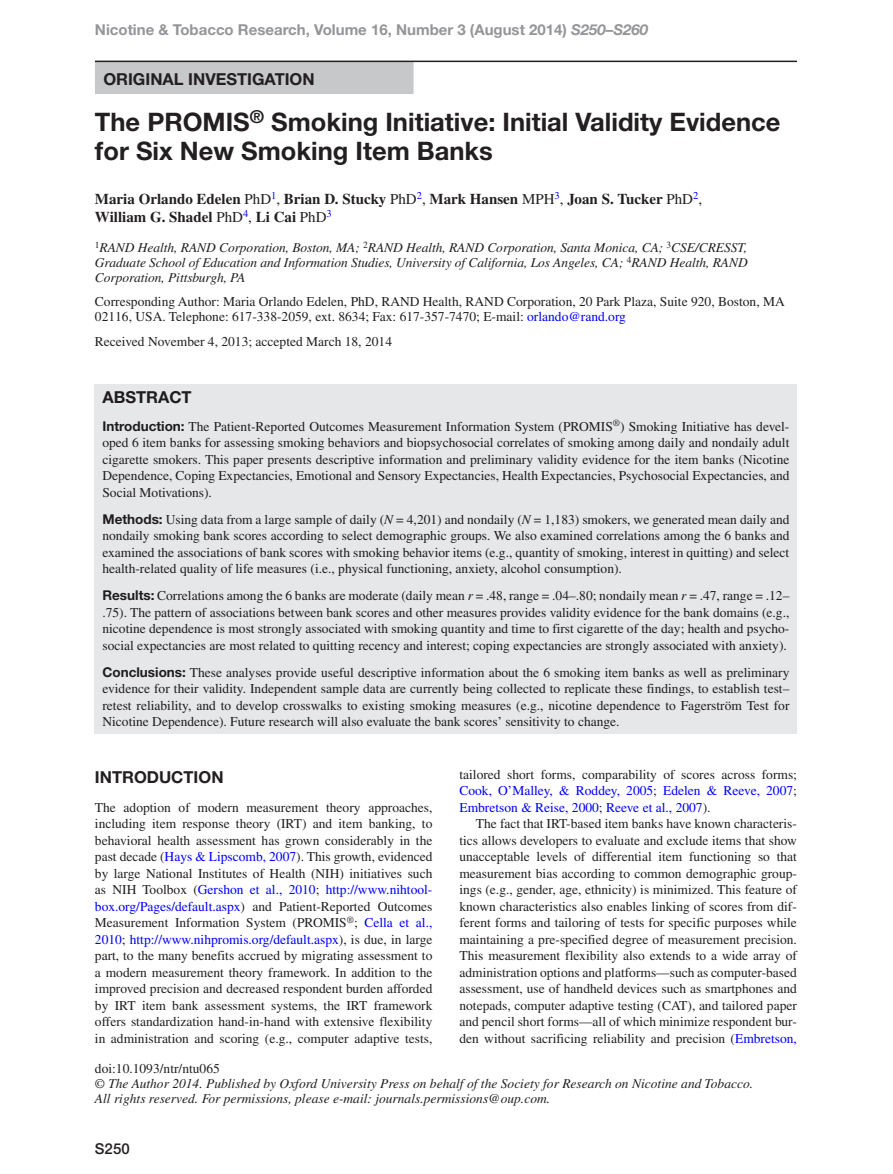
<style>
.page{position:relative;width:893px;height:1174px;background:#fff}
.page>*{position:absolute;margin:0;border:0;box-sizing:border-box;transform-origin:0 0}
.t1{font:700 25.5px/28.5px "Helvetica Neue LT Std";color:#231f20}
.t2{font:700 16.5px "Helvetica Neue LT Std";color:#231f20}
.t3{font:700 15px/18px "Times LT Std";color:#231f20}
.t4{font:700 15px "Helvetica Neue LT Std";color:#939598}
.t5{font:500 15px "Helvetica Neue LT Std";color:#231f20}
.t6{font:13.5px/16.5px "Times LT Std";color:#231f20;text-align:justify}
.t7{font:italic 13.5px/15px "Times LT Std";color:#231f20}
.t8{font:13.5px/16.5px "Times LT Std";color:#00f;text-align:justify}
.s1{font-style:italic}
.s2{font-weight:400}
.s3{color:#00f}
.s4{font-family:"Helvetica Neue LT Std";font-weight:700}
.s5{color:#231f20}
</style>
<div class="page">
<div style="left:95px;top:61px;width:319px;height:33px;background:#c7c8ca"></div>
<hr style="left:95px;top:61px;width:702px;height:1px;background:#231f20">
<div style="left:95px;top:384px;width:702px;height:349px;background:#e6e7e9"></div>
<p class="t4" style="left:95px;top:20px;width:555px">Nicotine &amp; Tobacco Research, Volume 16, Number 3 (August 2014) <span class="s1">S250</span>–<span class="s1">S260</span></p>
<p class="t2" style="left:103px;top:68px;width:213px">Original Investigation</p>
<h1 class="t1" style="left:95px;top:107px;width:687px">The PROMIS<sup>®</sup> Smoking Initiative: Initial Validity Evidence for Six New Smoking Item Banks</h1>
<p class="t3" style="left:95px;top:189px;width:609px">Maria Orlando Edelen <span class="s2">PhD</span><sup>1</sup><span class="s2">,</span> Brian D. Stucky <span class="s2">PhD</span><sup>2</sup><span class="s2">,</span> Mark Hansen <span class="s2">MPH</span><sup>3</sup><span class="s2">,</span> Joan S. Tucker <span class="s2">PhD</span><sup>2</sup><span class="s2">,<br></span>William G. Shadel <span class="s2">PhD</span><sup>4</sup><span class="s2">,</span> Li Cai <span class="s2">PhD</span><sup>3</sup></p>
<p class="t7" style="left:95px;top:240px;width:654px;text-align:justify"><sup>1</sup>RAND Health, RAND Corporation, Boston, MA; <sup>2</sup>RAND Health, RAND Corporation, Santa Monica, CA; <sup>3</sup>CSE/CRESST, Graduate School of Education and Information Studies, University of California, Los Angeles, CA; <sup>4</sup>RAND Health, RAND Corporation, Pittsburgh, PA</p>
<p class="t6" style="left:95px;top:294px;width:691px;line-height:15px">Corresponding Author: Maria Orlando Edelen, PhD, RAND Health, RAND Corporation, 20 Park Plaza, Suite 920, Boston, MA<br>02116, USA. Telephone: 617-338-2059, ext. 8634; Fax: 617-357-7470; E-mail: <span class="s3">orlando@rand.org</span></p>
<p class="t6" style="left:95px;top:333px;width:299px">Received November 4, 2013; accepted March 18, 2014</p>
<p class="t2" style="left:102px;top:387px;width:91px">Abstract</p>
<p class="t6" style="left:102px;top:417px;width:689px"><span class="s4">Introduction:</span> The Patient-Reported Outcomes Measurement Information System (PROMIS<sup>®</sup>) Smoking Initiative has devel&shy;oped 6 item banks for assessing smoking behaviors and biopsychosocial correlates of smoking among daily and nondaily adult cigarette smokers. This paper presents descriptive information and preliminary validity evidence for the item banks (Nicotine Dependence, Coping Expectancies, Emotional and Sensory Expectancies, Health Expectancies, Psychosocial Expectancies, and Social Motivations).</p>
<p class="t6" style="left:102px;top:510px;width:689px"><span class="s4">Methods:</span> Using data from a large sample of daily (<span class="s1">N</span> = 4,201) and nondaily (<span class="s1">N</span> = 1,183) smokers, we generated mean daily and nondaily smoking bank scores according to select demographic groups. We also examined correlations among the 6 banks and examined the associations of bank scores with smoking behavior items (e.g., quantity of smoking, interest in quitting) and select health-related quality of life measures (i.e., physical functioning, anxiety, alcohol consumption).</p>
<p class="t6" style="left:102px;top:587px;width:688px"><span class="s4">Results:</span> Correlations among the 6 banks are moderate (daily mean <span class="s1">r</span> = .48, range = .04–.80; nondaily mean <span class="s1">r</span> = .47, range = .12– .75). The pattern of associations between bank scores and other measures provides validity evidence for the bank domains (e.g., nicotine dependence is most strongly associated with smoking quantity and time to first cigarette of the day; health and psycho&shy;social expectancies are most related to quitting recency and interest; coping expectancies are strongly associated with anxiety).</p>
<p class="t6" style="left:102px;top:663px;width:689px"><span class="s4">Conclusions:</span> These analyses provide useful descriptive information about the 6 smoking item banks as well as preliminary evidence for their validity. Independent sample data are currently being collected to replicate these findings, to establish test– retest reliability, and to develop crosswalks to existing smoking measures (e.g., nicotine dependence to Fagerström Test for Nicotine Dependence). Future research will also evaluate the bank scores’ sensitivity to change.</p>
<p class="t2" style="left:95px;top:767px;width:130px">Introduction</p>
<p class="t6" style="left:95px;top:798px;width:339px">The adoption of modern measurement theory approaches, including item response theory (IRT) and item banking, to behavioral health assessment has grown considerably in the past decade (<span class="s3">Hays &amp; Lipscomb, 2007</span>). This growth, evidenced by large National Institutes of Health (NIH) initiatives such as NIH Toolbox (<span class="s3">Gershon et al., 2010</span>; <span class="s3">http://www.nihtool&shy;box.org/Pages/default.aspx</span>) and Patient-Reported Outcomes Measurement Information System (PROMIS<sup>®</sup>; <span class="s3">Cella et al., 2010</span>; <span class="s3">http://www.nihpromis.org/default.aspx</span>), is due, in large part, to the many benefits accrued by migrating assessment to a modern measurement theory framework. In addition to the improved precision and decreased respondent burden afforded by IRT item bank assessment systems, the IRT framework offers standardization hand-in-hand with extensive flexibility in administration and scoring (e.g., computer adaptive tests,</p>
<p class="t6" style="left:95px;top:1060px;width:126px">doi:10.1093/ntr/ntu065</p>
<p class="t8" style="left:459px;top:765px;width:339px"><span class="s5">tailored short forms, comparability of scores across forms; </span>Cook, O’Malley, &amp; Roddey, 2005<span class="s5">;</span> Edelen &amp; Reeve, 2007<span class="s5">; </span>Embretson &amp; Reise, 2000<span class="s5">;</span> Reeve et al., 2007<span class="s5">).</span></p>
<p class="t6" style="left:459px;top:815px;width:339px;text-indent:16px">The fact that IRT-based item banks have known characteris&shy;tics allows developers to evaluate and exclude items that show unacceptable levels of differential item functioning so that measurement bias according to common demographic group&shy;ings (e.g., gender, age, ethnicity) is minimized. This feature of known characteristics also enables linking of scores from dif&shy;ferent forms and tailoring of tests for specific purposes while maintaining a pre-specified degree of measurement precision.<br>This measurement flexibility also extends to a wide array of administration options and platforms—such as computer-based assessment, use of handheld devices such as smartphones and notepads, computer adaptive testing (CAT), and tailored paper and pencil short forms—all of which minimize respondent bur&shy;den without sacrificing reliability and precision (<span class="s3">Embretson,</span></p>
<p class="t7" style="left:95px;top:1075px;width:660px">© The Author 2014. Published by Oxford University Press on behalf of the Society for Research on Nicotine and Tobacco.<br>All rights reserved. For permissions, please e-mail: journals.permissions@oup.com.</p>
<p class="t5" style="left:95px;top:1139px;width:36px">S250</p>
</div>
